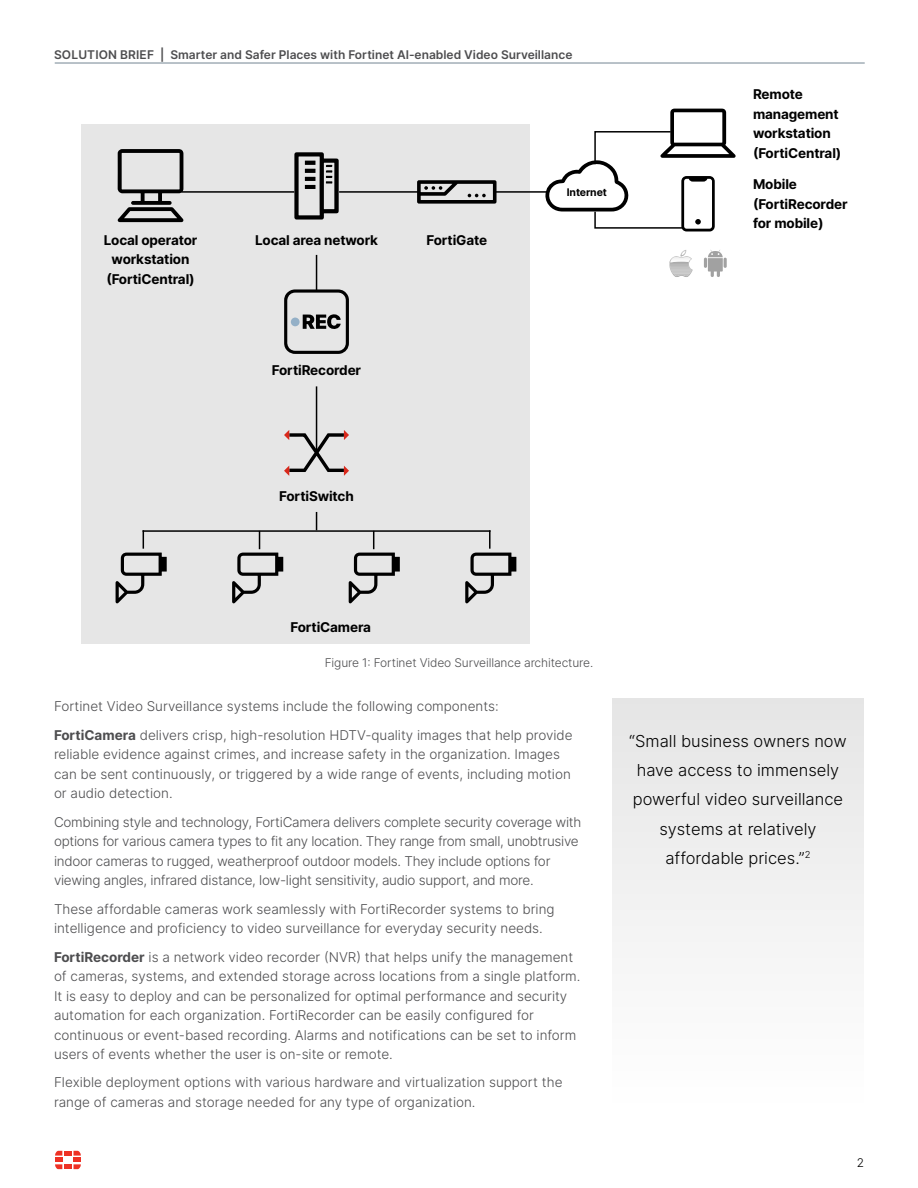
<style>
.page{position:relative;width:918px;height:1188px;background:#fff}
.page>*{position:absolute;margin:0;border:0;box-sizing:border-box;transform-origin:0 0}
.t1{font:300 16.5px/29.2px "Inter";color:#000;text-align:center}
.t2{font:300 13.5px/19.5px "Inter";color:#4d4d4f}
.t3{font:300 13.5px/19.5px "Inter";letter-spacing:-.02em;color:#4d4d4f}
.t4{font:700 13.5px/19.5px "Inter";letter-spacing:-.01em;color:#000}
.t5{font:600 12px "Inter";color:#4d4d4f}
.t6{font:300 12px "Inter";letter-spacing:-.01em;color:#4d4d4f}
.t7{font:300 12px "Inter";color:#000}
.t8{font:700 10.5px "Inter";letter-spacing:-.01em;color:#000}
.s1{font-weight:700}
</style>
<div class="page">
<hr style="left:55px;top:63px;width:810px;height:1px;background:#738592">
<div style="left:64px;top:1151px;width:8px;height:5px;background:#ee3124"></div>
<div style="left:64px;top:1164px;width:8px;height:5px;background:#ee3124"></div>
<svg style="left:55px;top:1151px;width:7px;height:18px"></svg>
<svg style="left:74px;top:1151px;width:7px;height:18px"></svg>
<div style="left:81px;top:124px;width:449px;height:519px;background:#e6e6e6"></div>
<svg style="left:669px;top:250px;width:24px;height:27px"></svg>
<svg style="left:704px;top:250px;width:23px;height:27px"></svg>
<svg style="left:545px;top:109px;width:191px;height:122px"></svg>
<hr style="left:496px;top:191px;width:52px;height:2px;background:#000">
<hr style="left:339px;top:191px;width:79px;height:2px;background:#000">
<hr style="left:316px;top:255px;width:1px;height:35px;background:#000">
<hr style="left:316px;top:386px;width:1px;height:67px;background:#000">
<svg style="left:316px;top:512px;width:1px;height:18px"></svg>
<hr style="left:143px;top:530px;width:348px;height:2px;background:#000">
<hr style="left:181px;top:191px;width:113px;height:2px;background:#000">
<svg style="left:417px;top:180px;width:80px;height:24px"></svg>
<svg style="left:294px;top:152px;width:45px;height:68px"></svg>
<svg style="left:117px;top:149px;width:67px;height:73px"></svg>
<svg style="left:284px;top:289px;width:65px;height:65px"></svg>
<div style="left:291px;top:318px;width:9px;height:8px;background:#94b0c7;border-radius:50%"></div>
<svg style="left:284px;top:430px;width:65px;height:46px"></svg>
<svg style="left:116px;top:530px;width:51px;height:74px"></svg>
<svg style="left:232px;top:531px;width:51px;height:73px"></svg>
<svg style="left:349px;top:531px;width:51px;height:73px"></svg>
<svg style="left:465px;top:530px;width:51px;height:74px"></svg>
<div style="left:612px;top:698px;width:252px;height:409px;background:#f2f2f2"></div>
<p class="t5" style="left:54px;top:46px;width:520px">SOLUTION BRIEF | Smarter and Safer Places with Fortinet AI-enabled Video Surveillance</p>
<p class="t4" style="left:753px;top:84px;width:90px">Remote management workstation (FortiCentral)</p>
<p class="t4" style="left:104px;top:230px;width:95px">Local operator</p>
<p class="t4" style="left:426px;top:230px;width:62px">FortiGate</p>
<p class="t4" style="left:106px;top:249px;width:90px;text-align:center">workstation (FortiCentral)</p>
<p class="t4" style="left:255px;top:230px;width:124px">Local area network</p>
<p class="t4" style="left:272px;top:360px;width:91px">FortiRecorder</p>
<p class="t4" style="left:279px;top:486px;width:76px">FortiSwitch</p>
<p class="t8" style="left:567px;top:185px;width:42px">Internet</p>
<p class="t4" style="left:753px;top:174px;width:96px">Mobile (FortiRecorder for mobile)</p>
<p class="t4" style="left:290px;top:618px;width:82px">FortiCamera</p>
<p class="t6" style="left:325px;top:654px;width:270px">Figure 1: Fortinet Video Surveillance architecture.</p>
<p class="t2" style="left:54px;top:692px;width:520px;line-height:28.3px">Fortinet Video Surveillance systems include the following components:<br><span class="s1">FortiCamera</span> delivers crisp, high-resolution HDTV-quality images that help provide</p>
<p class="t2" style="left:54px;top:745px;width:518px">reliable evidence against crimes, and increase safety in the organization. Images can be sent continuously, or triggered by a wide range of events, including motion or audio detection.</p>
<p class="t3" style="left:54px;top:812px;width:529px">Combining style and technology, FortiCamera delivers complete security coverage with options for various camera types to fit any location. They range from small, unobtrusive indoor cameras to rugged, weatherproof outdoor models. They include options for viewing angles, infrared distance, low-light sensitivity, audio support, and more.</p>
<p class="t2" style="left:54px;top:899px;width:502px">These affordable cameras work seamlessly with FortiRecorder systems to bring intelligence and proficiency to video surveillance for everyday security needs.</p>
<p class="t2" style="left:54px;top:947px;width:528px"><span class="s1">FortiRecorder</span> is a network video recorder (NVR) that helps unify the management of cameras, systems, and extended storage across locations from a single platform.<br>It is easy to deploy and can be personalized for optimal performance and security automation for each organization. FortiRecorder can be easily configured for continuous or event-based recording. Alarms and notifications can be set to inform users of events whether the user is on-site or remote.</p>
<p class="t2" style="left:54px;top:1073px;width:510px">Flexible deployment options with various hardware and virtualization support the range of cameras and storage needed for any type of organization.</p>
<p class="t1" style="left:629px;top:726px;width:219px">“Small business owners now have access to immensely powerful video surveillance systems at relatively affordable prices.”<sup>2</sup></p>
<p class="t7" style="left:857px;top:1154px;width:9px">2</p>
</div>
